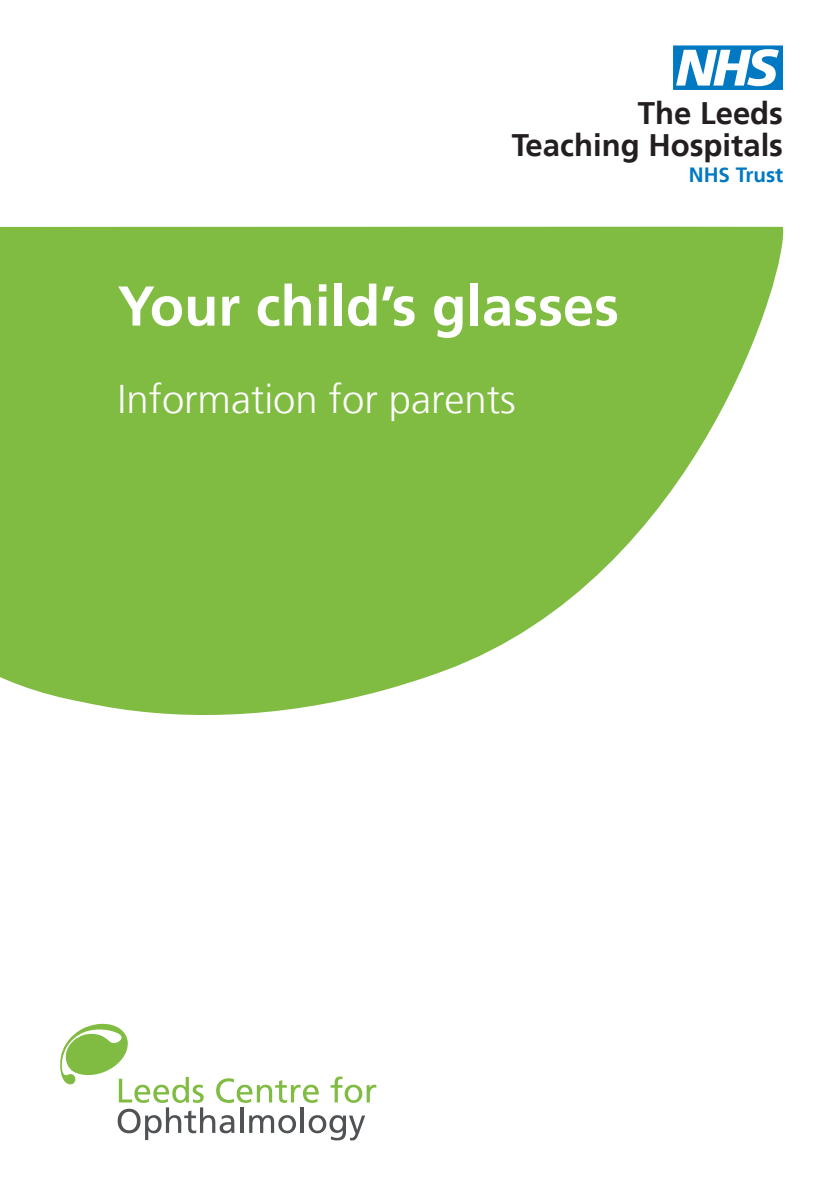
<style>
.page{position:relative;width:840px;height:1191px;background:#fff}
.page>*{position:absolute;margin:0;border:0;box-sizing:border-box;transform-origin:0 0}
.t1{font:62.2px "NHS";color:#0079c2}
.Cover_title_A{font:700 56px "Frutiger LT";color:#fff}
.Cover_title_B{font:300 40px "Frutiger LT";color:#fff}
.t2{font:700 31px "Frutiger LT";color:#231f20}
.t3{font:700 20.6px "Frutiger LT";color:#0079c2}
</style>
<div class="page">
<svg style="left:0;top:226px;width:784px;height:489px;fill:#80bb42"></svg>
<svg style="left:60px;top:1023px;width:316px;height:117px"></svg>
<h1 class="t1" style="left:673px;top:33px;width:111px">n</h1>
<p class="t2" style="left:637px;top:95px;width:147px">The Leeds</p>
<p class="t2" style="left:511px;top:127px;width:273px">Teaching Hospitals</p>
<p class="t3" style="left:688px;top:162px;width:96px">NHS Trust</p>
<p class="Cover_title_A" style="left:117px;top:273px;width:502px">Your child’s glasses</p>
<p class="Cover_title_B" style="left:117px;top:377px;width:399px">Information for parents</p>
</div>
